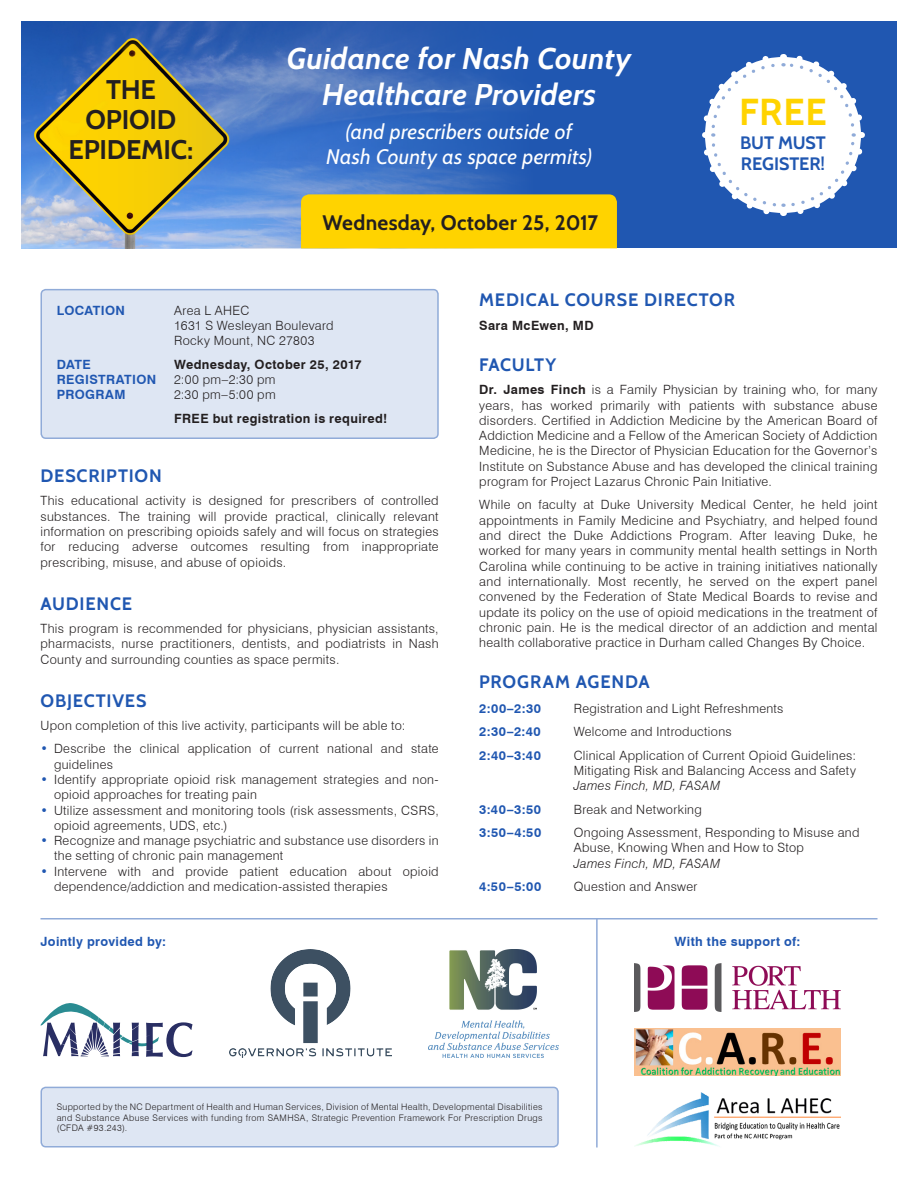
<style>
.page{position:relative;width:918px;height:1188px;background:#fff}
.page>*{position:absolute;margin:0;border:0;box-sizing:border-box;transform-origin:0 0}
.t1{font:700 37.5px "Cabin";color:#ffd300}
.t2{font:italic 700 30px/36px "Cabin";letter-spacing:.01em;color:#fff;text-align:center}
.t3{font:700 27px/30px "Cabin";letter-spacing:-.005em;color:#231f20;text-align:center}
.t4{font:italic 21px/25.2px "Cabin";letter-spacing:.01em;color:#fff;text-align:center}
.t5{font:700 21px "Cabin";letter-spacing:.01em;color:#231f20}
.Heading{font:700 18px "Cabin";letter-spacing:.045em;color:#2057b1}
.Heading-2{font:700 18px/21px "Cabin";letter-spacing:-.005em;color:#2057b1}
.Small_Content__justi{font:300 12.75px/15.3px "Swiss 721 BT";letter-spacing:.025em;color:#231f20}
.Small_Content{font:300 12.75px/15.3px "Swiss 721 BT";letter-spacing:.025em;color:#231f20}
.Small_Content-2{font:700 12.75px "Swiss 721 BT";letter-spacing:.03em;color:#2057b1}
.Small_Content-3{font:700 12.75px "Swiss 721 BT";letter-spacing:.03em;color:#231f20}
.Small_Heading{font:700 12.75px/15.3px "Swiss 721 BT";letter-spacing:.03em;color:#2057b1}
.Footnote{font:300 9px/10.8px "Swiss 721 BT";letter-spacing:.035em;color:#231f20;text-align:justify}
.s1{font-weight:700}
.s2{font-weight:700;color:#2057b1}
.s3{font-style:italic}
</style>
<div class="page">
<div style="left:22px;top:22px;width:874px;height:226px;background:#2057b1"></div>
<img style="left:22px;top:22px;width:491px;height:226px">
<div style="left:41px;top:290px;width:397px;height:148px;background:#dee6f3;border-radius:5px"></div>
<div style="left:40px;top:289px;width:399px;height:150px;border:2px solid #90abd8;border-radius:5px"></div>
<div style="left:41px;top:1087px;width:517px;height:60px;background:#dee6f3;border-radius:5px"></div>
<div style="left:41px;top:1087px;width:518px;height:61px;border:2px solid #90abd8;border-radius:5px"></div>
<hr style="left:40px;top:918px;width:838px;height:2px;background:#90abd8">
<div style="left:301px;top:194px;width:316px;height:54px;background:#ffd300"></div>
<svg style="left:702px;top:54px;width:163px;height:162px"></svg>
<hr style="left:596px;top:919px;width:2px;height:229px;background:#90abd8">
<svg style="left:40px;top:1003px;width:153px;height:54px"></svg>
<img style="left:635px;top:963px;width:205px;height:49px">
<img style="left:230px;top:949px;width:162px;height:108px">
<img style="left:429px;top:949px;width:130px;height:108px">
<img style="left:635px;top:1029px;width:205px;height:46px">
<img style="left:635px;top:1092px;width:205px;height:55px">
<p class="t3" style="left:68px;top:75px;width:126px">THE<br>OPIOID<br>EPIDEMIC:</p>
<p class="t2" style="left:287px;top:41px;width:346px">Guidance for Nash County<br>Healthcare Providers</p>
<p class="t4" style="left:326px;top:119px;width:267px">(and prescribers outside of<br>Nash County as space permits)</p>
<p class="t5" style="left:322px;top:209px;width:277px">Wednesday, October 25, 2017</p>
<p class="t1" style="left:739px;top:90px;width:89px">FREE</p>
<p class="Heading-2" style="left:740px;top:132px;width:87px">BUT MUST<br>REGISTER!</p>
<p class="Small_Heading" style="left:57px;top:303px;width:70px">LOCATION</p>
<p class="Small_Heading" style="left:57px;top:357px;width:101px">DATE<br>REGISTRATION<br>PROGRAM</p>
<p class="Small_Content" style="left:174px;top:303px;width:161px">Area L AHEC<br>1631 S Wesleyan Boulevard<br>Rocky Mount, NC 27803</p>
<p class="Small_Content" style="left:174px;top:357px;width:189px"><span class="s1">Wednesday, October 25, 2017<br></span>2:00 pm–2:30 pm<br>2:30 pm–5:00 pm</p>
<p class="Small_Content-3" style="left:174px;top:411px;width:215px">FREE but registration is required!</p>
<p class="Heading" style="left:40px;top:465px;width:123px">DESCRIPTION</p>
<p class="Small_Content__justi" style="left:40px;top:493px;width:400px;text-align:justify">This educational activity is designed for prescribers of controlled substances. The training will provide practical, clinically relevant information on prescribing opioids safely and will focus on strategies for reducing adverse outcomes resulting from inappropriate prescribing, misuse, and abuse of opioids.</p>
<p class="Heading" style="left:40px;top:592px;width:93px">AUDIENCE</p>
<p class="Small_Content__justi" style="left:40px;top:621px;width:400px;text-align:justify">This program is recommended for physicians, physician assistants, pharmacists, nurse practitioners, dentists, and podiatrists in Nash County and surrounding counties as space permits.</p>
<p class="Heading" style="left:40px;top:689px;width:107px">OBJECTIVES</p>
<p class="Small_Content" style="left:40px;top:718px;width:366px">Upon completion of this live activity, participants will be able to:</p>
<p class="Small_Content__justi" style="left:54px;top:741px;width:386px;text-indent:-14px"><span class="s2">•</span> Describe the clinical application of current national and state guidelines</p>
<p class="Small_Content__justi" style="left:54px;top:772px;width:386px;text-indent:-14px"><span class="s2">•</span> Identify appropriate opioid risk management strategies and non&shy;opioid approaches for treating pain</p>
<p class="Small_Content__justi" style="left:54px;top:802px;width:386px;text-indent:-14px"><span class="s2">•</span> Utilize assessment and monitoring tools (risk assessments, CSRS, opioid agreements, UDS, etc.)</p>
<p class="Small_Content__justi" style="left:54px;top:833px;width:386px;text-indent:-14px"><span class="s2">•</span> Recognize and manage psychiatric and substance use disorders in the setting of chronic pain management</p>
<p class="Small_Content__justi" style="left:54px;top:863px;width:386px;text-indent:-14px"><span class="s2">•</span> Intervene with and provide patient education about opioid dependence/addiction and medication-assisted therapies</p>
<p class="Heading" style="left:479px;top:289px;width:257px">MEDICAL COURSE DIRECTOR</p>
<p class="Small_Content-3" style="left:479px;top:317px;width:116px">Sara McEwen, MD</p>
<p class="Heading" style="left:479px;top:354px;width:79px">FACULTY</p>
<p class="Small_Content__justi" style="left:479px;top:382px;width:400px;text-align:justify"><span class="s1">Dr. James Finch</span> is a Family Physician by training who, for many years, has worked primarily with patients with substance abuse disorders. Certified in Addiction Medicine by the American Board of Addiction Medicine and a Fellow of the American Society of Addiction Medicine, he is the Director of Physician Education for the Governor’s Institute on Substance Abuse and has developed the clinical training program for Project Lazarus Chronic Pain Initiative.</p>
<p class="Small_Content__justi" style="left:479px;top:497px;width:400px;text-align:justify">While on faculty at Duke University Medical Center, he held joint appointments in Family Medicine and Psychiatry, and helped found and direct the Duke Addictions Program. After leaving Duke, he worked for many years in community mental health settings in North Carolina while continuing to be active in training initiatives nationally and internationally. Most recently, he served on the expert panel convened by the Federation of State Medical Boards to revise and update its policy on the use of opioid medications in the treatment of chronic pain. He is the medical director of an addiction and mental health collaborative practice in Durham called Changes By Choice.</p>
<p class="Heading" style="left:479px;top:671px;width:172px">PROGRAM AGENDA</p>
<p class="Small_Content-2" style="left:479px;top:701px;width:63px">2:00–2:30</p>
<p class="Small_Content-2" style="left:479px;top:724px;width:63px">2:30–2:40</p>
<p class="Small_Content-2" style="left:479px;top:747px;width:63px">2:40–3:40</p>
<p class="Small_Content" style="left:574px;top:701px;width:211px">Registration and Light Refreshments</p>
<p class="Small_Content" style="left:574px;top:724px;width:160px">Welcome and Introductions</p>
<p class="Small_Content" style="left:574px;top:747px;width:284px;text-align:justify">Clinical Application of Current Opioid Guidelines:<br>Mitigating Risk and Balancing Access and Safety <span class="s3">James Finch, MD, FASAM</span></p>
<p class="Small_Content" style="left:574px;top:801px;width:130px">Break and Networking</p>
<p class="Small_Content" style="left:574px;top:825px;width:287px">Ongoing Assessment, Responding to Misuse and<br>Abuse, Knowing When and How to Stop<br><span class="s3">James Finch, MD, FASAM</span></p>
<p class="Small_Content" style="left:574px;top:879px;width:125px">Question and Answer</p>
<p class="Small_Content-2" style="left:479px;top:801px;width:63px">3:40–3:50</p>
<p class="Small_Content-2" style="left:479px;top:825px;width:64px">3:50–4:50</p>
<p class="Small_Content-2" style="left:479px;top:879px;width:63px">4:50–5:00</p>
<p class="Small_Content-2" style="left:40px;top:934px;width:127px">Jointly provided by:</p>
<p class="Small_Content-2" style="left:675px;top:934px;width:127px">With the support of:</p>
<p class="Footnote" style="left:57px;top:1101px;width:487px">Supported by the NC Department of Health and Human Services, Division of Mental Health, Developmental Disabilities and Substance Abuse Services with funding from SAMHSA, Strategic Prevention Framework For Prescription Drugs (CFDA #93.243).</p>
</div>
